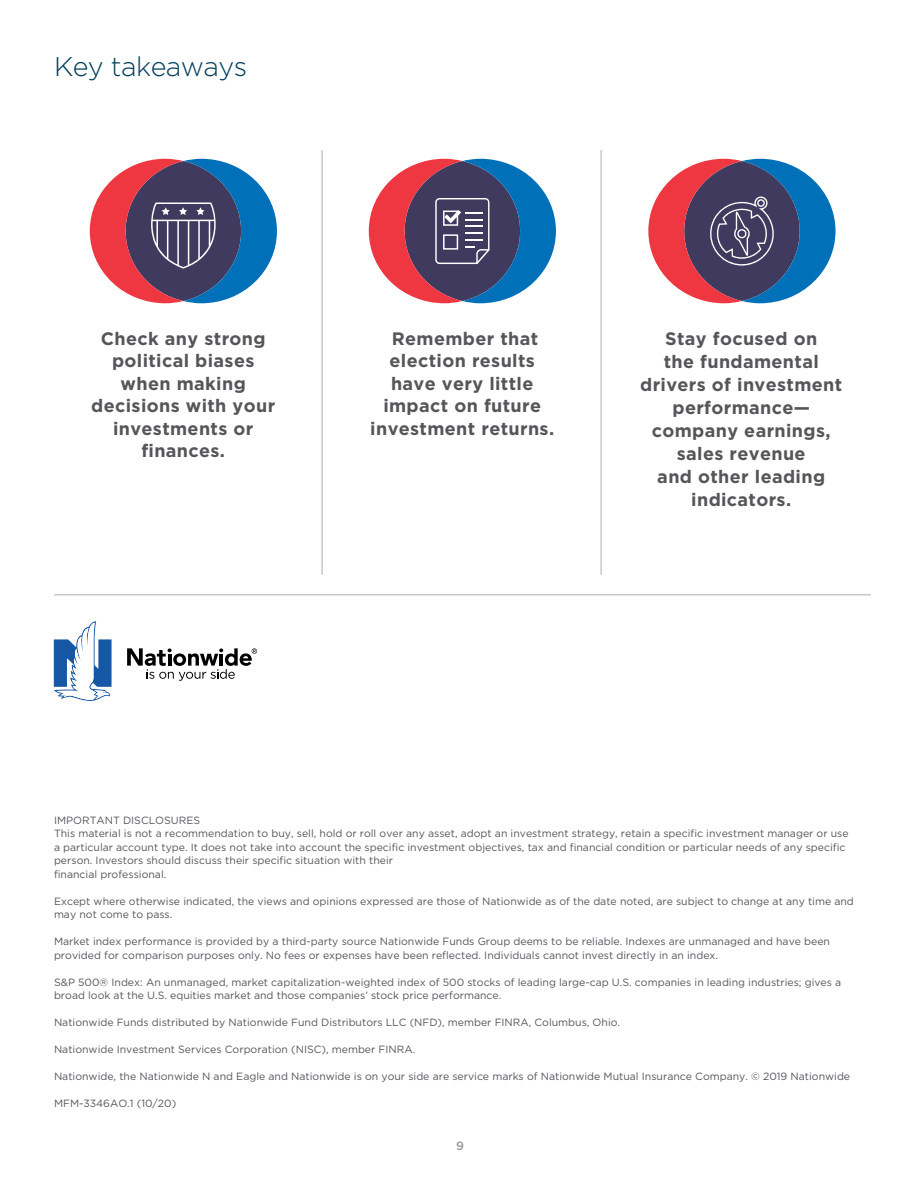
<style>
.page{position:relative;width:918px;height:1188px;background:#fff}
.page>*{position:absolute;margin:0;border:0;box-sizing:border-box;transform-origin:0 0}
.t1{font:300 27px "Gotham";letter-spacing:-.02em;color:#013c5b}
.S1{font:700 18px/22.5px "Gotham";letter-spacing:.02em;color:#56565a;text-align:center}
.t2{font:500 12px "Gotham";color:#999899}
.Disclosure_2{font:10.5px/13.5px "Gotham";color:#56565a}
</style>
<div class="page">
<svg style="left:54px;top:621px;width:58px;height:80px"></svg>
<svg style="left:127px;top:648px;width:130px;height:33px"></svg>
<hr style="left:54px;top:594px;width:817px;height:2px;background:#cac8c7">
<hr style="left:321px;top:150px;width:2px;height:425px;background:#cac8c7">
<hr style="left:600px;top:150px;width:2px;height:425px;background:#cac8c7">
<svg style="left:369px;top:159px;width:187px;height:144px"></svg>
<svg style="left:648px;top:159px;width:188px;height:144px"></svg>
<svg style="left:90px;top:159px;width:187px;height:144px"></svg>
<h3 class="t1" style="left:54px;top:51px;width:195px">Key takeaways</h3>
<h4 class="S1" style="left:91px;top:326px;width:185px">Check any strong political biases when making decisions with your investments or finances.</h4>
<h4 class="S1" style="left:370px;top:326px;width:185px">Remember that election results have very little impact on future investment returns.</h4>
<h4 class="S1" style="left:640px;top:326px;width:204px;line-height:23.1px">Stay focused on<br>the fundamental drivers of investment performance— company earnings, sales revenue<br>and other leading indicators.</h4>
<p class="Disclosure_2" style="left:54px;top:813px;width:796px">IMPORTANT DISCLOSURES<br>This material is not a recommendation to buy, sell, hold or roll over any asset, adopt an investment strategy, retain a specific investment manager or use a particular account type. It does not take into account the specific investment objectives, tax and financial condition or particular needs of any specific person. Investors should discuss their specific situation with their<br>financial professional.</p>
<p class="Disclosure_2" style="left:54px;top:894px;width:801px">Except where otherwise indicated, the views and opinions expressed are those of Nationwide as of the date noted, are subject to change at any time and may not come to pass.</p>
<p class="Disclosure_2" style="left:54px;top:935px;width:778px">Market index performance is provided by a third-party source Nationwide Funds Group deems to be reliable. Indexes are unmanaged and have been provided for comparison purposes only. No fees or expenses have been reflected. Individuals cannot invest directly in an index.</p>
<p class="Disclosure_2" style="left:54px;top:975px;width:789px">S&amp;P 500® Index: An unmanaged, market capitalization-weighted index of 500 stocks of leading large-cap U.S. companies in leading industries; gives a broad look at the U.S. equities market and those companies’ stock price performance.</p>
<p class="Disclosure_2" style="left:54px;top:1016px;width:568px">Nationwide Funds distributed by Nationwide Fund Distributors LLC (NFD), member FINRA, Columbus, Ohio.</p>
<p class="Disclosure_2" style="left:54px;top:1043px;width:363px">Nationwide Investment Services Corporation (NISC), member FINRA.</p>
<p class="Disclosure_2" style="left:54px;top:1070px;width:798px">Nationwide, the Nationwide N and Eagle and Nationwide is on your side are service marks of Nationwide Mutual Insurance Company. © 2019 Nationwide</p>
<p class="Disclosure_2" style="left:54px;top:1096px;width:124px">MFM-3346AO.1 (10/20)</p>
<p class="t2" style="left:456px;top:1139px;width:9px">9</p>
</div>
